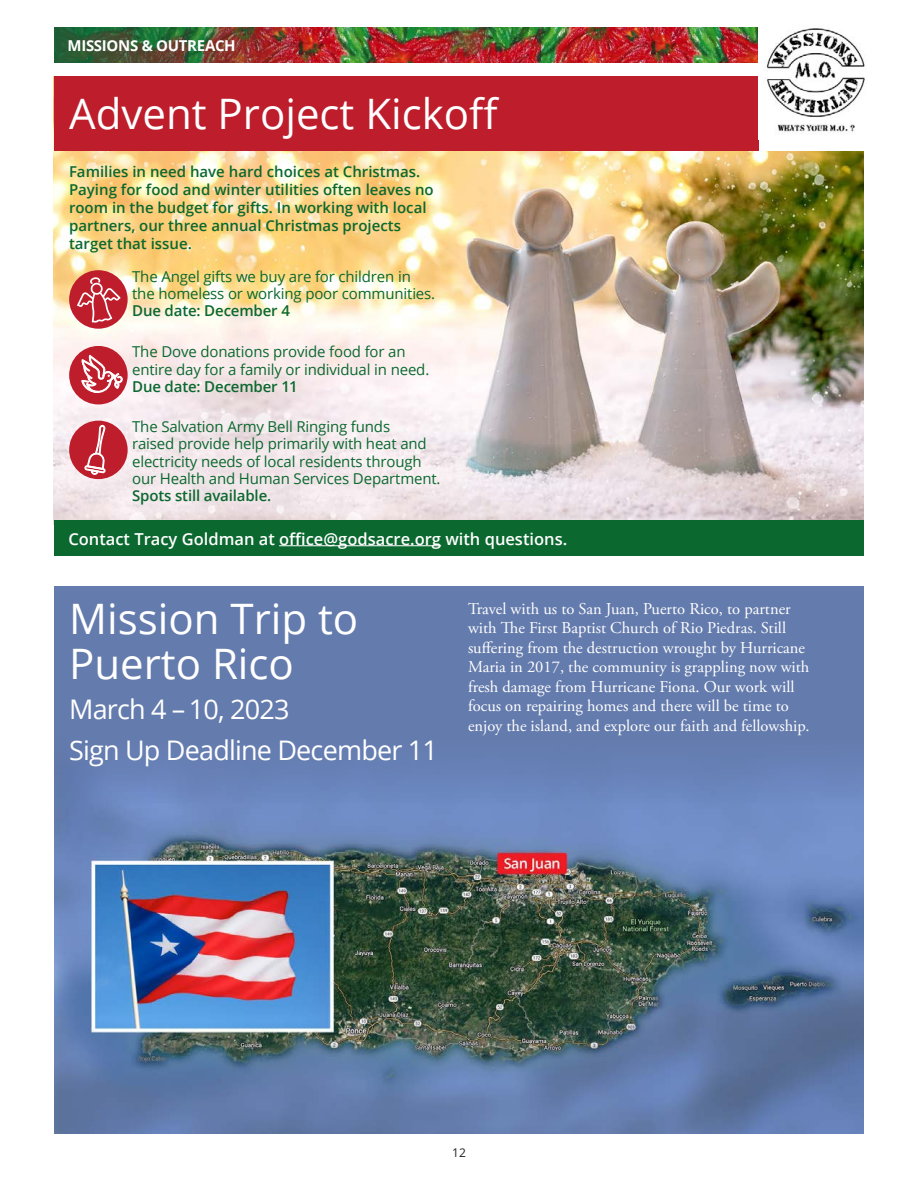
<style>
.page{position:relative;width:918px;height:1188px;background:#fff}
.page>*{position:absolute;margin:0;border:0;box-sizing:border-box;transform-origin:0 0}
._10_Head{font:42px/45px "Open Sans";color:#fff}
._10_Head-2{font:27px "Open Sans";letter-spacing:-.03em;color:#fff}
._50_Body{font:16.5px/19.5px "Adobe Garamond Pro";color:#fff}
._20_Subhead{font:600 16.5px "Open Sans";color:#fff}
._20_Subhead-2{font:15px/17.2px "Open Sans";letter-spacing:-.01em;color:#0b682f}
._20_Subhead-3{font:600 15px/18px "Open Sans";color:#0b682f}
._00_Section_Title{font:700 15px "Open Sans";letter-spacing:-.02em;color:#fff}
.t1{font:12px "Open Sans";color:#231f20}
.s1{font-weight:600}
</style>
<div class="page">
<img style="left:54px;top:804px;width:810px;height:330px">
<img style="left:259px;top:151px;width:605px;height:369px">
<img style="left:54px;top:151px;width:205px;height:369px">
<div style="left:54px;top:586px;width:810px;height:218px;background:#647bad"></div>
<div style="left:54px;top:520px;width:810px;height:36px;background:#0b682f"></div>
<div style="left:54px;top:76px;width:810px;height:75px;background:#be1d2c"></div>
<hr style="left:279px;top:545px;width:162px;height:1px;background:#fff">
<div style="left:69px;top:270px;width:59px;height:59px;background:#be1d2c;border-radius:50%"></div>
<svg style="left:77px;top:277px;width:44px;height:46px"></svg>
<div style="left:69px;top:346px;width:59px;height:58px;background:#be1d2c;border-radius:50%"></div>
<svg style="left:81px;top:354px;width:42px;height:45px"></svg>
<div style="left:69px;top:421px;width:59px;height:58px;background:#be1d2c;border-radius:50%"></div>
<svg style="left:84px;top:424px;width:22px;height:51px"></svg>
<img style="left:493px;top:27px;width:265px;height:36px">
<img style="left:311px;top:27px;width:182px;height:36px">
<img style="left:54px;top:27px;width:257px;height:36px">
<div style="left:759px;top:21px;width:110px;height:130px;background:#fff"></div>
<img style="left:766px;top:28px;width:100px;height:105px">
<p class="_00_Section_Title" style="left:68px;top:35px;width:170px">MISSIONS &amp; OUTREACH</p>
<p class="_10_Head" style="left:69px;top:90px;width:432px">Advent Project Kickoff</p>
<p class="_20_Subhead-3" style="left:69px;top:162px;width:366px">Families in need have hard choices at Christmas.<br>Paying for food and winter utilities often leaves no room in the budget for gifts. In working with local partners, our three annual Christmas projects target that issue.</p>
<p class="_20_Subhead-2" style="left:132px;top:267px;width:305px">The Angel gifts we buy are for children in the homeless or working poor communities.<br><span class="s1">Due date: December 4</span></p>
<p class="_20_Subhead-2" style="left:132px;top:343px;width:299px">The Dove donations provide food for an entire day for a family or individual in need.<br><span class="s1">Due date: December 11</span></p>
<p class="_20_Subhead-2" style="left:132px;top:418px;width:310px">The Salvation Army Bell Ringing funds<br>raised provide help primarily with heat and electricity needs of local residents through our Health and Human Services Department.<br><span class="s1">Spots still available.</span></p>
<p class="_20_Subhead" style="left:68px;top:527px;width:500px">Contact Tracy Goldman at office@godsacre.org with questions.</p>
<p class="_10_Head" style="left:69px;top:595px;width:291px">Mission Trip to<br>Puerto Rico</p>
<p class="_10_Head-2" style="left:69px;top:691px;width:222px">March 4 – 10, 2023</p>
<p class="_10_Head-2" style="left:69px;top:732px;width:370px">Sign Up Deadline December 11</p>
<p class="_50_Body" style="left:468px;top:599px;width:343px">Travel with us to San Juan, Puerto Rico, to partner with The First Baptist Church of Rio Piedras. Still suffering from the destruction wrought by Hurricane Maria in 2017, the community is grappling now with fresh damage from Hurricane Fiona. Our work will focus on repairing homes and there will be time to enjoy the island, and explore our faith and fellowship.</p>
<p class="t1" style="left:452px;top:1144px;width:15px">12</p>
</div>
